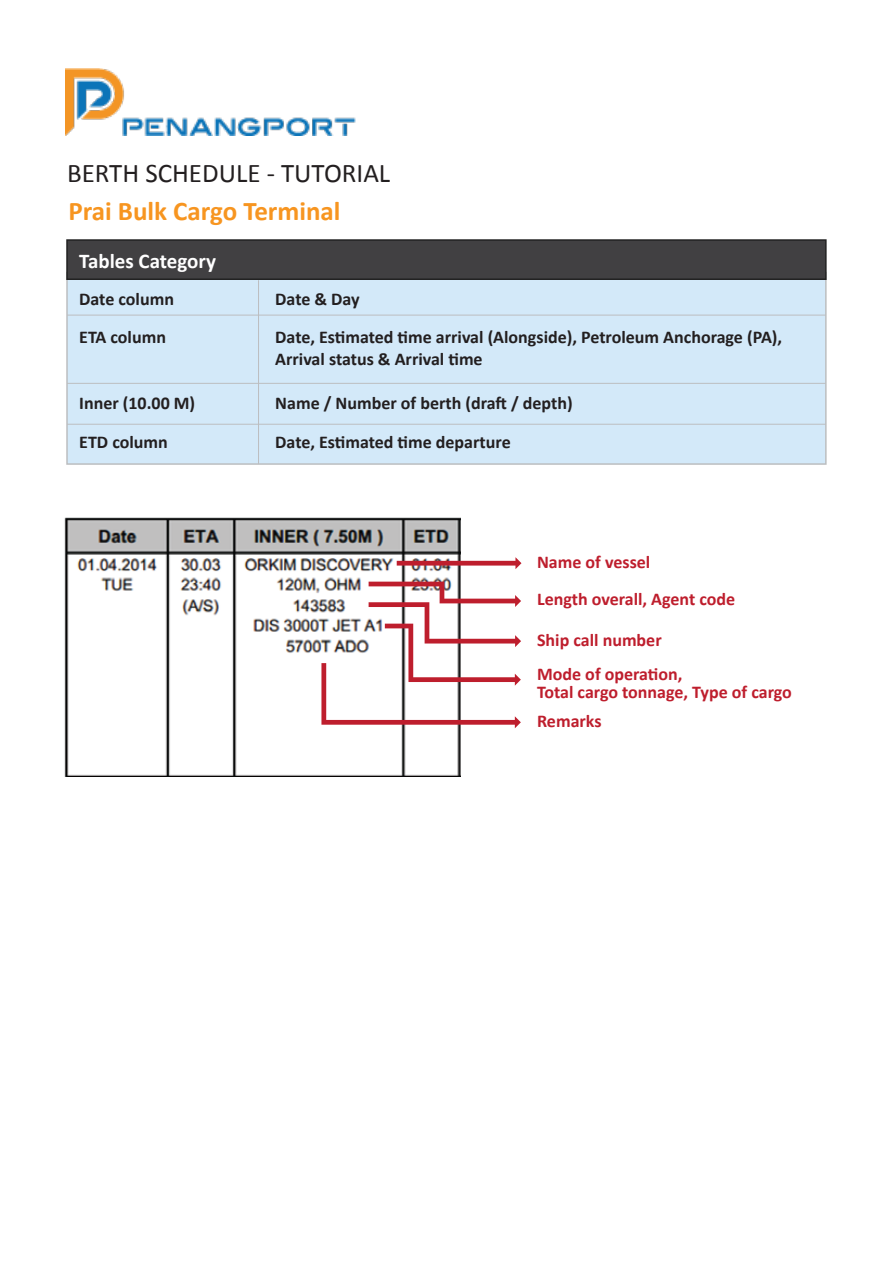
<style>
.page{position:relative;width:893px;height:1263px;background:#fff}
.page>*{position:absolute;margin:0;border:0;box-sizing:border-box;transform-origin:0 0}
.t1{font:27px "Calibri";color:#231f20}
.t2{font:700 27px "Calibri";color:#f79520}
.t3{font:700 21px "Calibri";color:#fff}
.t4{font:700 18px/21.6px "Calibri";color:#231f20}
.t5{font:700 18px/18px "Calibri";color:#be1e2d}
</style>
<div class="page">
<div style="left:66px;top:272px;width:761px;height:193px;background:#d3e9f9;border:2px solid #bcbec0"></div>
<div style="left:66px;top:239px;width:761px;height:41px;background:#414042;border:2px solid #212121"></div>
<hr style="left:67px;top:315px;width:759px;height:1px;background:#bcbec0">
<hr style="left:258px;top:280px;width:1px;height:184px;background:#bcbec0">
<hr style="left:67px;top:383px;width:759px;height:1px;background:#bcbec0">
<hr style="left:67px;top:424px;width:759px;height:1px;background:#bcbec0">
<img style="left:64px;top:517px;width:396px;height:259px">
<svg style="left:397px;top:557px;width:124px;height:12px"></svg>
<svg style="left:321px;top:582px;width:200px;height:146px"></svg>
<img style="left:66px;top:68px;width:289px;height:68px">
<h1 class="t1" style="left:67px;top:156px;width:325px">BERTH SCHEDULE - TUTORIAL</h1>
<h1 class="t2" style="left:69px;top:194px;width:274px">Prai Bulk Cargo Terminal</h1>
<p class="t3" style="left:79px;top:248px;width:138px">Tables Category</p>
<p class="t4" style="left:79px;top:287px;width:96px">Date column</p>
<p class="t4" style="left:275px;top:287px;width:86px">Date &amp; Day</p>
<p class="t4" style="left:79px;top:326px;width:88px">ETA column</p>
<p class="t4" style="left:275px;top:326px;width:508px">Date, Estimated time arrival (Alongside), Petroleum Anchorage (PA),<br>Arrival status &amp; Arrival time</p>
<p class="t4" style="left:79px;top:391px;width:117px">Inner (10.00 M)</p>
<p class="t4" style="left:275px;top:391px;width:299px">Name / Number of berth (draft / depth)</p>
<p class="t4" style="left:79px;top:430px;width:90px">ETD column</p>
<p class="t4" style="left:275px;top:430px;width:237px">Date, Estimated time departure</p>
<p class="t5" style="left:537px;top:552px;width:115px">Name of vessel</p>
<p class="t5" style="left:537px;top:589px;width:200px">Length overall, Agent code</p>
<p class="t5" style="left:537px;top:630px;width:126px">Ship call number</p>
<p class="t5" style="left:537px;top:664px;width:256px">Mode of operation,<br>Total cargo tonnage, Type of cargo</p>
<p class="t5" style="left:537px;top:711px;width:66px">Remarks</p>
</div>
